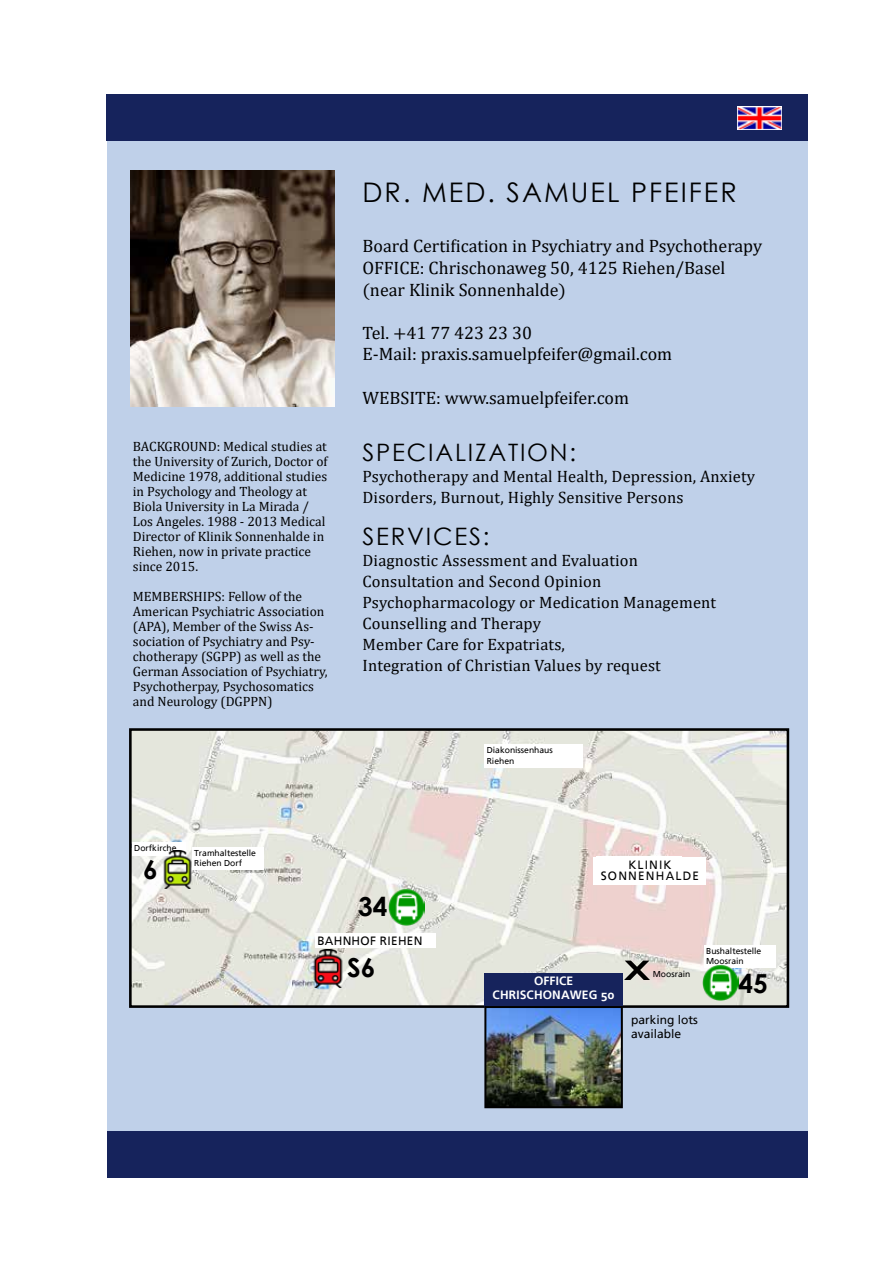
<style>
.page{position:relative;width:893px;height:1263px;background:#fff}
.page>*{position:absolute;margin:0;border:0;box-sizing:border-box;transform-origin:0 0}
.t1{font:27px "Century Gothic";letter-spacing:.075em;color:#000}
.t2{font:700 26.25px "Century Gothic";color:#000}
.t3{font:24px "Century Gothic";letter-spacing:.075em;color:#000}
.t4{font:18px/21.6px "Cambria Math";color:#000}
.t5{font:16.5px/21px "Cambria";letter-spacing:.01em;color:#000}
.t6{font:13.5px/15px "Cambria";color:#000}
.t7{font:700 12px/14.4px "Frutiger Linotype";letter-spacing:.01em;color:#fff;text-align:center}
.t8{font:12px/14.4px "Frutiger Linotype";color:#000}
.t9{font:12px/10.2px "Frutiger Linotype";letter-spacing:.1em;color:#000;text-align:center}
.t10{font:12px "Frutiger Linotype";letter-spacing:.02em;color:#000}
.t11{font:8.55px/10.2px "Frutiger Linotype";color:#000}
</style>
<div class="page">
<div style="left:107px;top:106px;width:701px;height:1051px;background:#bfd0e9"></div>
<img style="left:133px;top:732px;width:652px;height:272px">
<div style="left:129px;top:728px;width:660px;height:280px;border:3px solid #000"></div>
<div style="left:596px;top:856px;width:86px;height:18px;background:#fff"></div>
<div style="left:484px;top:744px;width:98px;height:24px;background:#fff"></div>
<div style="left:132px;top:842px;width:53px;height:13px;background:#fff"></div>
<div style="left:315px;top:933px;width:120px;height:15px;background:#fff"></div>
<div style="left:192px;top:847px;width:71px;height:23px;background:#fff"></div>
<div style="left:704px;top:945px;width:71px;height:23px;background:#fff"></div>
<img style="left:309px;top:949px;width:38px;height:38px">
<img style="left:159px;top:851px;width:38px;height:38px">
<img style="left:702px;top:964px;width:36px;height:37px">
<img style="left:388px;top:889px;width:36px;height:36px">
<div style="left:594px;top:858px;width:112px;height:27px;background:#fff"></div>
<div style="left:484px;top:973px;width:139px;height:34px;background:#16235c"></div>
<img style="left:487px;top:1009px;width:133px;height:96px">
<div style="left:484px;top:1006px;width:139px;height:102px;border:2px solid #000"></div>
<svg style="left:624px;top:960px;width:26px;height:20px"></svg>
<div style="left:107px;top:1131px;width:700px;height:47px;background:#16235c"></div>
<div style="left:106px;top:95px;width:702px;height:46px;background:#16235c"></div>
<img style="left:130px;top:170px;width:204px;height:236px">
<img style="left:738px;top:106px;width:43px;height:24px">
<p class="t6" style="left:133px;top:438px;width:196px">BACKGROUND: Medical studies at the University of Zurich, Doctor of<br>Medicine 1978, additional studies in Psychology and Theology at<br>Biola University in La Mirada /<br>Los Angeles. 1988 - 2013 Medical<br>Director of Klinik Sonnenhalde in<br>Riehen, now in private practice since 2015.</p>
<p class="t6" style="left:133px;top:588px;width:196px">MEMBERSHIPS: Fellow of the<br>American Psychiatric Association (APA), Member of the Swiss As&shy;sociation of Psychiatry and Psy&shy;chotherapy (SGPP) as well as the<br>German Association of Psychiatry,<br>Psychotherpay, Psychosomatics and Neurology (DGPPN)</p>
<h1 class="t1" style="left:362px;top:174px;width:376px">DR. MED. SAMUEL PFEIFER</h1>
<h3 class="t4" style="left:362px;top:235px;width:401px">Board Certification in Psychiatry and Psychotherapy<br>OFFICE: Chrischonaweg 50, 4125 Riehen/Basel (near Klinik Sonnenhalde)</h3>
<h3 class="t4" style="left:362px;top:322px;width:311px">Tel. +41 77 423 23 30<br>E-Mail: praxis.samuelpfeifer@gmail.com</h3>
<h3 class="t4" style="left:362px;top:387px;width:268px">WEBSITE: www.samuelpfeifer.com</h3>
<h3 class="t3" style="left:362px;top:436px;width:215px">SPECIALIZATION:</h3>
<p class="t5" style="left:362px;top:466px;width:394px">Psychotherapy and Mental Health, Depression, Anxiety<br>Disorders, Burnout, Highly Sensitive Persons</p>
<h3 class="t3" style="left:362px;top:520px;width:129px">SERVICES:</h3>
<p class="t5" style="left:362px;top:550px;width:355px">Diagnostic Assessment and Evaluation Consultation and Second Opinion Psychopharmacology or Medication Management Counselling and Therapy<br>Member Care for Expatriats,<br>Integration of Christian Values by request</p>
<p class="t11" style="left:487px;top:745px;width:68px">Diakonissenhaus<br>Riehen</p>
<p class="t11" style="left:134px;top:842px;width:44px">Dorfkirche</p>
<h2 class="t2" style="left:143px;top:849px;width:16px">6</h2>
<p class="t11" style="left:194px;top:848px;width:63px">Tramhaltestelle<br>Riehen Dorf</p>
<h2 class="t2" style="left:358px;top:887px;width:31px">34</h2>
<p class="t11" style="left:598px;top:857px;width:79px">Klinik Sonnenhalde</p>
<p class="t9" style="left:601px;top:860px;width:100px">KLINIK<br>SONNENHALDE</p>
<p class="t10" style="left:317px;top:933px;width:107px">BAHNHOF RIEHEN</p>
<h2 class="t2" style="left:347px;top:947px;width:30px">S6</h2>
<p class="t7" style="left:493px;top:973px;width:123px">OFFICE<br>CHRISCHONAWEG 50</p>
<p class="t11" style="left:653px;top:969px;width:39px">Moosrain</p>
<p class="t8" style="left:631px;top:1012px;width:68px">parking lots available</p>
<p class="t11" style="left:706px;top:946px;width:57px">Bushaltestelle<br>Moosrain</p>
<h2 class="t2" style="left:738px;top:963px;width:31px">45</h2>
</div>
